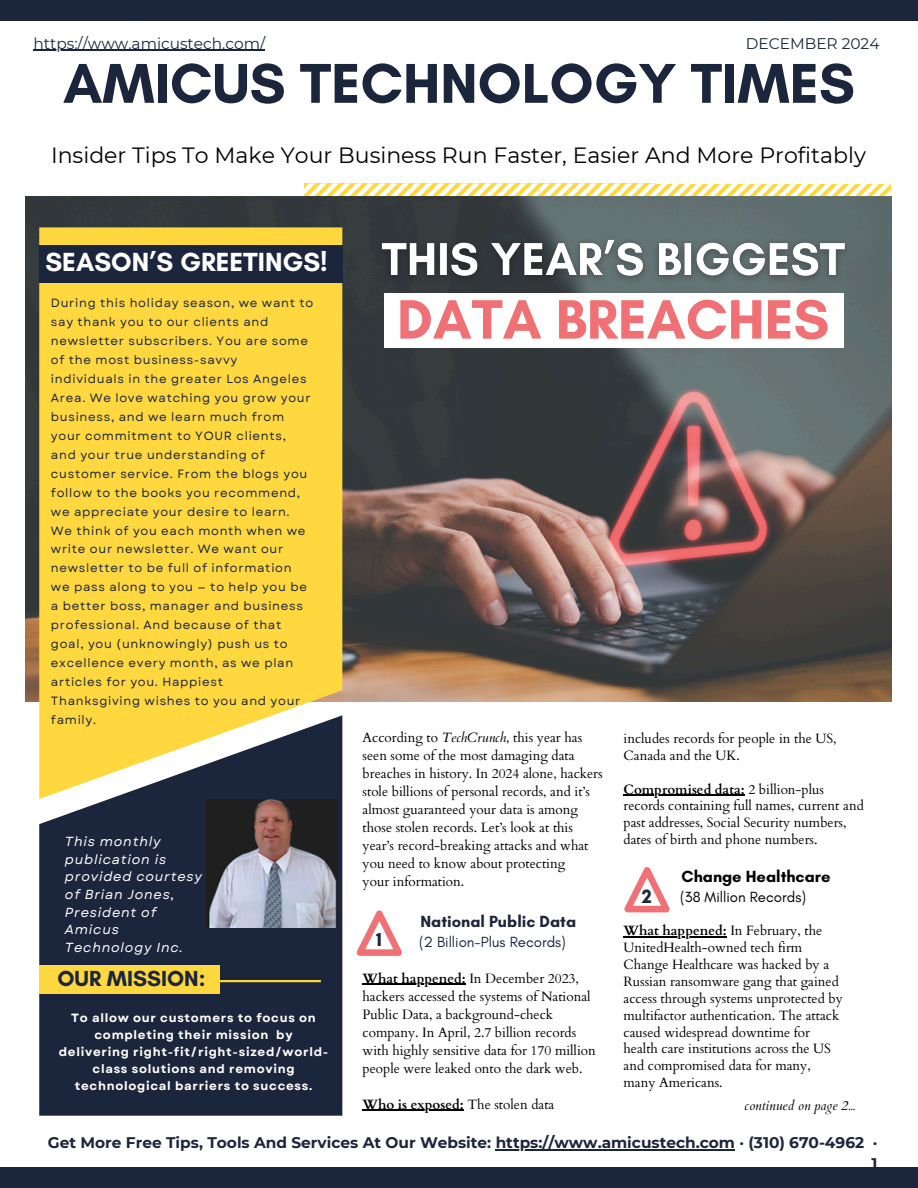
<style>
.page{position:relative;width:918px;height:1188px;background:#fff}
.page>*{position:absolute;margin:0;border:0;box-sizing:border-box;transform-origin:0 0}
.t1{font:700 57.15px "Glacial Indifference";color:#1b253c}
.t2{font:700 56.4px "Glacial Indifference";color:#f07175}
.t3{font:700 26.7px "Glacial Indifference";color:#fff}
.t4{font:700 22.2px "Glacial Indifference";color:#1b253c}
.t5{font:22.05px "Montserrat";color:#000}
.t6{font:700 19.65px "Glacial Indifference";color:#1b253c}
.t7{font:700 16.5px "Glacial Indifference";color:#1b253c}
.t8{font:700 16.5px "Glacial Indifference";color:#000}
.t9{font:700 15.45px "Montserrat";color:#1b253c}
.t10{font:15.45px "Montserrat";color:#1b253c}
.t11{font:15px "Glacial Indifference";color:#1b253c}
.t12{font:15px "Glacial Indifference";color:#000}
.t13{font:13.5px/16.8px "Cardo";color:#000}
.t14{font:700 13.5px "Cardo";color:#000}
.t15{font:italic 13.35px "Cardo";color:#000}
.t16{font:italic 13.2px/17.5px "Garet";letter-spacing:.06em;color:#fff}
.t17{font:12px/18.9px "Garet";letter-spacing:.06em;color:#1b253c}
.t18{font:700 12px/17px "Garet";letter-spacing:.06em;color:#fff;text-align:center}
.s1{font-style:italic}
.s2{font-weight:700}
.s3{font-weight:400}
</style>
<div class="page">
<div style="left:0;top:1px;width:918px;height:20px;background:#1b253c"></div>
<div style="left:0;top:1168px;width:918px;height:20px;background:#1b253c"></div>
<svg style="left:304px;top:183px;width:587px;height:13px"></svg>
<img style="left:26px;top:196px;width:865px;height:505px">
<div style="left:39px;top:227px;width:303px;height:488px;background:#ffd840"></div>
<div style="left:39px;top:245px;width:303px;height:37px;background:#1b253c"></div>
<svg style="left:39px;top:715px;width:303px;height:401px;background:#42464a"></svg>
<hr style="left:64px;top:980px;width:257px;height:2px;background:#ffd840">
<div style="left:39px;top:966px;width:180px;height:28px;background:#ffd840"></div>
<hr style="left:624px;top:795px;width:121px;height:1px;background:#000">
<hr style="left:624px;top:936px;width:103px;height:2px;background:#000">
<div style="left:384px;top:293px;width:460px;height:55px;background:#fff"></div>
<hr style="left:363px;top:984px;width:103px;height:1px;background:#000">
<hr style="left:363px;top:1110px;width:101px;height:1px;background:#000">
<svg style="left:356px;top:910px;width:46px;height:46px"></svg>
<svg style="left:624px;top:867px;width:46px;height:45px"></svg>
<img style="left:369px;top:229px;width:489px;height:61px">
<hr style="left:34px;top:50px;width:231px;height:1px;background:#1b253c">
<img style="left:207px;top:799px;width:130px;height:128px">
<hr style="left:496px;top:1149px;width:239px;height:1px;background:#1b253c">
<p class="t10" style="left:34px;top:34px;width:233px">https://www.amicustech.com/</p>
<p class="t1" style="left:63px;top:49px;width:793px">AMICUS TECHNOLOGY TIMES</p>
<p class="t10" style="left:746px;top:34px;width:135px">DECEMBER 2024</p>
<h4 class="t5" style="left:51px;top:142px;width:816px">Insider Tips To Make Your Business Run Faster, Easier And More Profitably</h4>
<p class="t3" style="left:45px;top:245px;width:284px">SEASON’S GREETINGS!</p>
<p class="t17" style="left:51px;top:294px;width:264px">During this holiday season, we want to say thank you to our clients and newsletter subscribers. You are some of the most business-savvy individuals in the greater Los Angeles<br>Area. We love watching you grow your business, and we learn much from your commitment to YOUR clients, and your true understanding of customer service. From the blogs you follow to the books you recommend, we appreciate your desire to learn.<br>We think of you each month when we write our newsletter. We want our newsletter to be full of information we pass along to you — to help you be a better boss, manager and business professional. And because of that goal, you (unknowingly) push us to excellence every month, as we plan articles for you. Happiest<br>Thanksgiving wishes to you and your family.</p>
<p class="t16" style="left:65px;top:833px;width:97px">This monthly</p>
<p class="t16" style="left:65px;top:851px;width:103px">publication is</p>
<p class="t16" style="left:65px;top:868px;width:139px">provided courtesy</p>
<p class="t16" style="left:65px;top:886px;width:119px">of Brian Jones,<br>President of<br>Amicus<br>Technology Inc.</p>
<p class="t4" style="left:57px;top:965px;width:150px">OUR MISSION:</p>
<p class="t18" style="left:59px;top:1010px;width:271px">To allow our customers to focus on completing their mission by delivering right-fit/right-sized/world&shy;class solutions and removing technological barriers to success.</p>
<p class="t2" style="left:397px;top:285px;width:434px">DATA BREACHES</p>
<p class="t13" style="left:363px;top:729px;width:242px;line-height:18px">According to <span class="s1">TechCrunch</span>, this year has seen some of the most damaging data breaches in history. In 2024 alone, hackers stole billions of personal records, and it’s almost guaranteed your data is among those stolen records. Let’s look at this year’s record-breaking attacks and what you need to know about protecting<br>your information.</p>
<p class="t7" style="left:420px;top:911px;width:157px">National Public Data</p>
<p class="t11" style="left:419px;top:933px;width:148px">(2 Billion-Plus Records)</p>
<p class="t13" style="left:363px;top:970px;width:235px;line-height:18px"><span class="s2">What happened:</span> In December 2023, hackers accessed the systems of National Public Data, a background-check company. In April, 2.7 billion records with highly sensitive data for 170 million people were leaked onto the dark web.</p>
<p class="t14" style="left:363px;top:1095px;width:193px">Who is exposed: <span class="s3">The stolen data</span></p>
<h1 class="t6" style="left:376px;top:927px;width:7px">1</h1>
<p class="t13" style="left:624px;top:730px;width:215px">includes records for people in the US,<br>Canada and the UK.</p>
<h6 class="t13" style="left:624px;top:781px;width:242px"><span class="s2">Compromised data:</span> 2 billion-plus records containing full names, current and past addresses, Social Security numbers, dates of birth and phone numbers.</h6>
<h1 class="t8" style="left:681px;top:867px;width:151px">Change Healthcare</h1>
<h5 class="t12" style="left:680px;top:887px;width:127px">(38 Million Records)</h5>
<p class="t13" style="left:624px;top:923px;width:221px"><span class="s2">What happened:</span> In February, the UnitedHealth-owned tech firm Change Healthcare was hacked by a Russian ransomware gang that gained access through systems unprotected by multifactor authentication. The attack caused widespread downtime for health care institutions across the US and compromised data for many, many Americans.</p>
<h3 class="t6" style="left:642px;top:884px;width:12px">2</h3>
<p class="t15" style="left:745px;top:1096px;width:112px">continued on page 2...</p>
<p class="t9" style="left:48px;top:1133px;width:831px">Get More Free Tips, Tools And Services At Our Website: https://www.amicustech.com · (310) 670-4962 ·</p>
<p class="t9" style="left:872px;top:1154px;width:8px">1</p>
</div>
